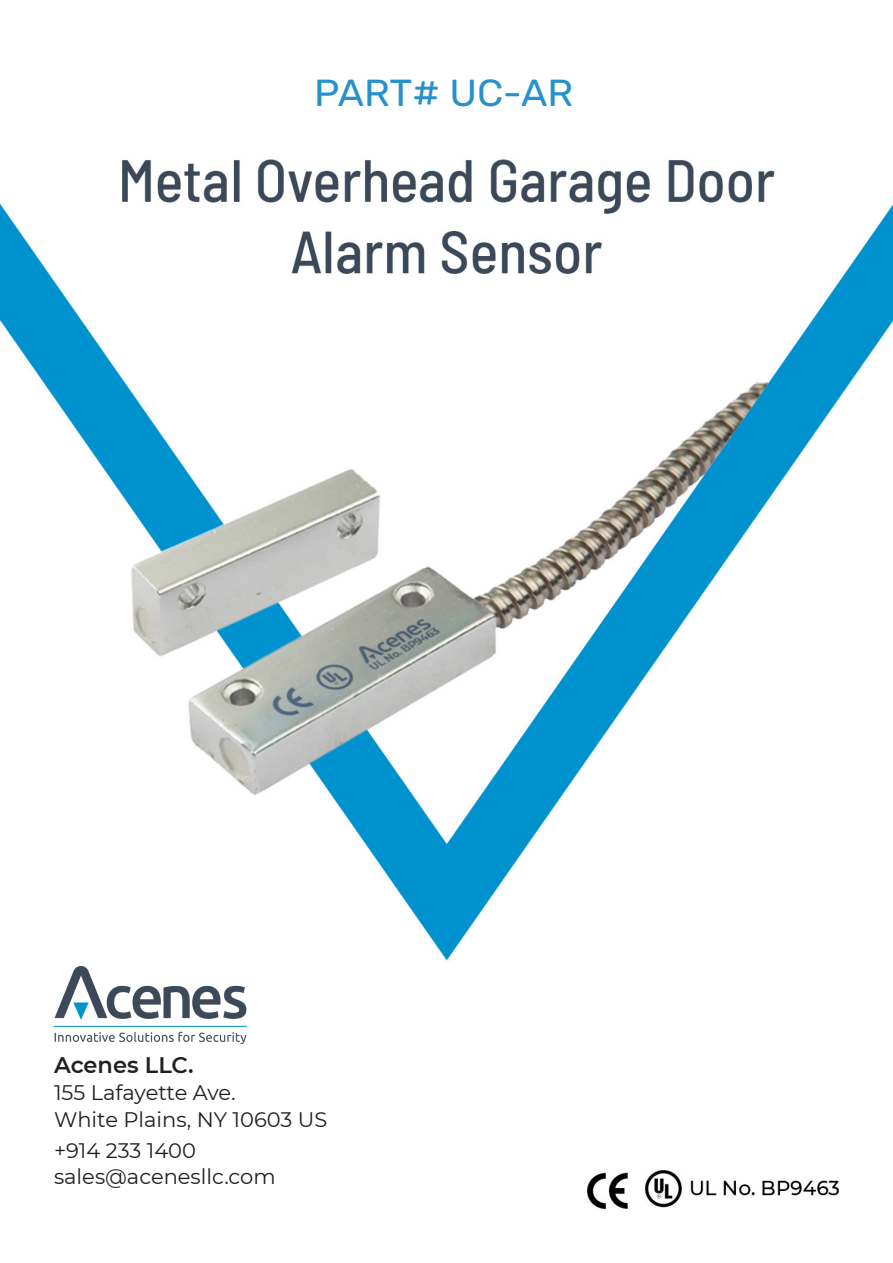
<style>
.page{position:relative;width:893px;height:1263px;background:#fff}
.page>*{position:absolute;margin:0;border:0;box-sizing:border-box;transform-origin:0 0}
.t1{font:300 37.65px "Rubik";color:#2691cd;scale:1.05 1}
.t2{font:600 22.5px "Montserrat";color:#231f20}
.t3{font:21px/27px "Montserrat";color:#231f20}
</style>
<div class="page">
<img style="left:0;top:159px;width:893px;height:802px">
<img style="left:54px;top:966px;width:192px;height:77px">
<img style="left:644px;top:1170px;width:195px;height:38px">
<img style="left:588px;top:1172px;width:40px;height:36px">
<h1 class="t1" style="left:314px;top:65px;width:248px">PART# UC-AR</h1>
<p class="t2" style="left:54px;top:1049px;width:141px">Acenes LLC.</p>
<p class="t3" style="left:54px;top:1078px;width:275px">155 Lafayette Ave.<br>White Plains, NY 10603 US</p>
<p class="t3" style="left:54px;top:1137px;width:223px;line-height:25.5px">+914 233 1400 sales@acenesllc.com</p>
</div>
